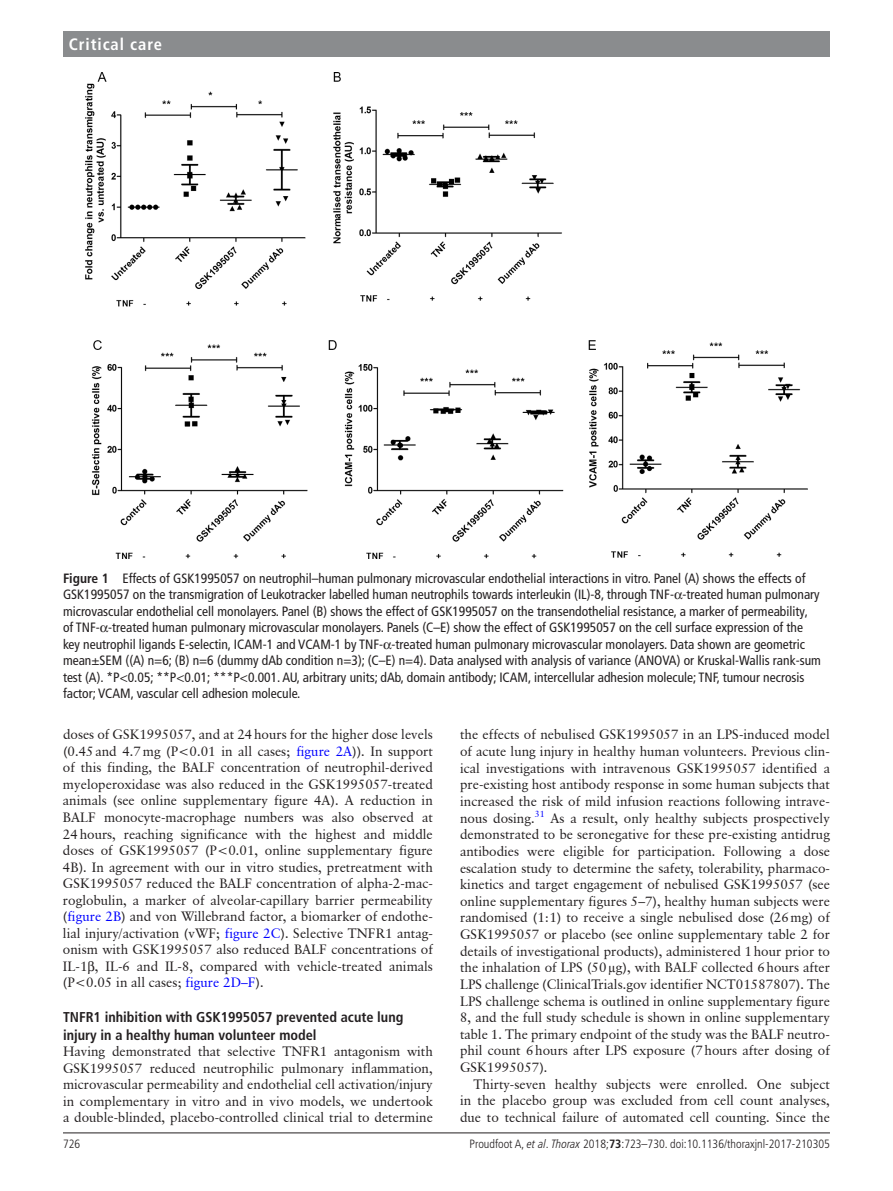
<style>
.page{position:relative;width:893px;height:1191px;background:#fff}
.page>*{position:absolute;margin:0;border:0;box-sizing:border-box;transform-origin:0 0}
.t1{font:700 condensed 16.5px "Frutiger LT Pro";letter-spacing:.055em;color:#fff}
.t2{font:700 condensed 14.25px/17.2px "Frutiger LT Pro";color:#231f20}
.t3{font:13.5px/16.6px "Classical Garamond BT";color:#231f20;text-align:justify}
.t4{font:condensed 13.5px/16.5px "Frutiger LT Pro";color:#231f20}
.t5{font:300 condensed 12px "Frutiger LT Pro";color:#231f20}
.s1{font-weight:700}
.s2{font-style:italic}
.s3{color:#00f}
.s4{font-family:"Times New Roman"}
</style>
<div class="page">
<div style="left:63px;top:31px;width:767px;height:25px;background:#8a8c8e"></div>
<img style="left:85px;top:72px;width:723px;height:486px">
<hr style="left:63px;top:1132px;width:767px;height:1px;background:#231f20">
<p class="t1" style="left:69px;top:34px;width:95px">Critical care</p>
<p class="t4" style="left:63px;top:570px;width:759px"><span class="s1">Figure 1</span> Effects of GSK1995057 on neutrophil–human pulmonary microvascular endothelial interactions in vitro. Panel (A) shows the effects of GSK1995057 on the transmigration of Leukotracker labelled human neutrophils towards interleukin (IL)-8, through TNF- -treated human pulmonary microvascular endothelial cell monolayers. Panel (B) shows the effect of GSK1995057 on the transendothelial resistance, a marker of permeability, of TNF- -treated human pulmonary microvascular monolayers. Panels (C–E) show the effect of GSK1995057 on the cell surface expression of the key neutrophil ligands E-selectin, ICAM-1 and VCAM-1 by TNF- -treated human pulmonary microvascular monolayers. Data shown are geometric mean±SEM ((A) n<span class="s2">=</span>6; (B) n=6 (dummy dAb condition n=3); (C–E) n=4). Data analysed with analysis of variance (ANOVA) or Kruskal-Wallis rank-sum test (A). *P&lt;0.05; **P&lt;0.01; ***P&lt;0.001. AU, arbitrary units; dAb, domain antibody; ICAM, intercellular adhesion molecule; TNF, tumour necrosis factor; VCAM, vascular cell adhesion molecule.</p>
<p class="t3" style="left:63px;top:726px;width:371px">doses of GSK1995057, and at 24hours for the higher dose levels (0.45and 4.7mg (P&lt;0.01 in all cases; <span class="s3">figure 2A</span>)). In support of this finding, the BALF concentration of neutrophil-derived myeloperoxidase was also reduced in the GSK1995057-treated animals (see online supplementary figure 4A). A reduction in BALF monocyte-macrophage numbers was also observed at 24hours, reaching significance with the highest and middle doses of GSK1995057 (P&lt;0.01, online supplementary figure 4B). In agreement with our in vitro studies, pretreatment with GSK1995057 reduced the BALF concentration of alpha-2-mac&shy;roglobulin, a marker of alveolar-capillary barrier permeability (<span class="s3">figure 2B</span>) and von Willebrand factor, a biomarker of endothe&shy;lial injury/activation (vWF; <span class="s3">figure 2C</span>). Selective TNFR1 antag&shy;onism with GSK1995057 also reduced BALF concentrations of IL-1 , IL-6 and IL-8, compared with vehicle-treated animals (P&lt;0.05 in all cases; <span class="s3">figure 2D–F</span>).</p>
<p class="t2" style="left:63px;top:1008px;width:342px">TNFR1 inhibition with GSK1995057 prevented acute lung injury in a healthy human volunteer model</p>
<p class="t3" style="left:63px;top:1043px;width:371px">Having demonstrated that selective TNFR1 antagonism with GSK1995057 reduced neutrophilic pulmonary inflammation, microvascular permeability and endothelial cell activation/injury in complementary in vitro and in vivo models, we undertook a double-blinded, placebo-controlled clinical trial to determine</p>
<p class="t3" style="left:460px;top:726px;width:371px">the effects of nebulised GSK1995057 in an LPS-induced model of acute lung injury in healthy human volunteers. Previous clin&shy;ical investigations with intravenous GSK1995057 identified a pre-existing host antibody response in some human subjects that increased the risk of mild infusion reactions following intrave&shy;nous dosing.<sup>31</sup> As a result, only healthy subjects prospectively demonstrated to be seronegative for these pre-existing antidrug antibodies were eligible for participation. Following a dose escalation study to determine the safety, tolerability, pharmaco&shy;kinetics and target engagement of nebulised GSK1995057 (see online supplementary figures 5–7), healthy human subjects were randomised (1:1) to receive a single nebulised dose (26mg) of GSK1995057 or placebo (see online supplementary table 2 for details of investigational products), administered 1hour prior to the inhalation of LPS (50<span class="s4">µ</span>g), with BALF collected 6hours after LPS challenge (ClinicalTrials.gov identifier NCT01587807). The LPS challenge schema is outlined in online supplementary figure 8, and the full study schedule is shown in online supplementary table 1. The primary endpoint of the study was the BALF neutro&shy;phil count 6hours after LPS exposure (7hours after dosing of GSK1995057).</p>
<p class="t3" style="left:460px;top:1075px;width:371px;text-indent:14px">Thirty-seven healthy subjects were enrolled. One subject in the placebo group was excluded from cell count analyses, due to technical failure of automated cell counting. Since the</p>
<p class="t5" style="left:63px;top:1136px;width:19px">726</p>
<p class="t5" style="left:469px;top:1136px;width:362px">Proudfoot A, <span class="s2">et al</span>. <span class="s2">Thorax</span> 2018;<span class="s1">73</span>:723–730. doi:10.1136/thoraxjnl-2017-210305</p>
</div>
